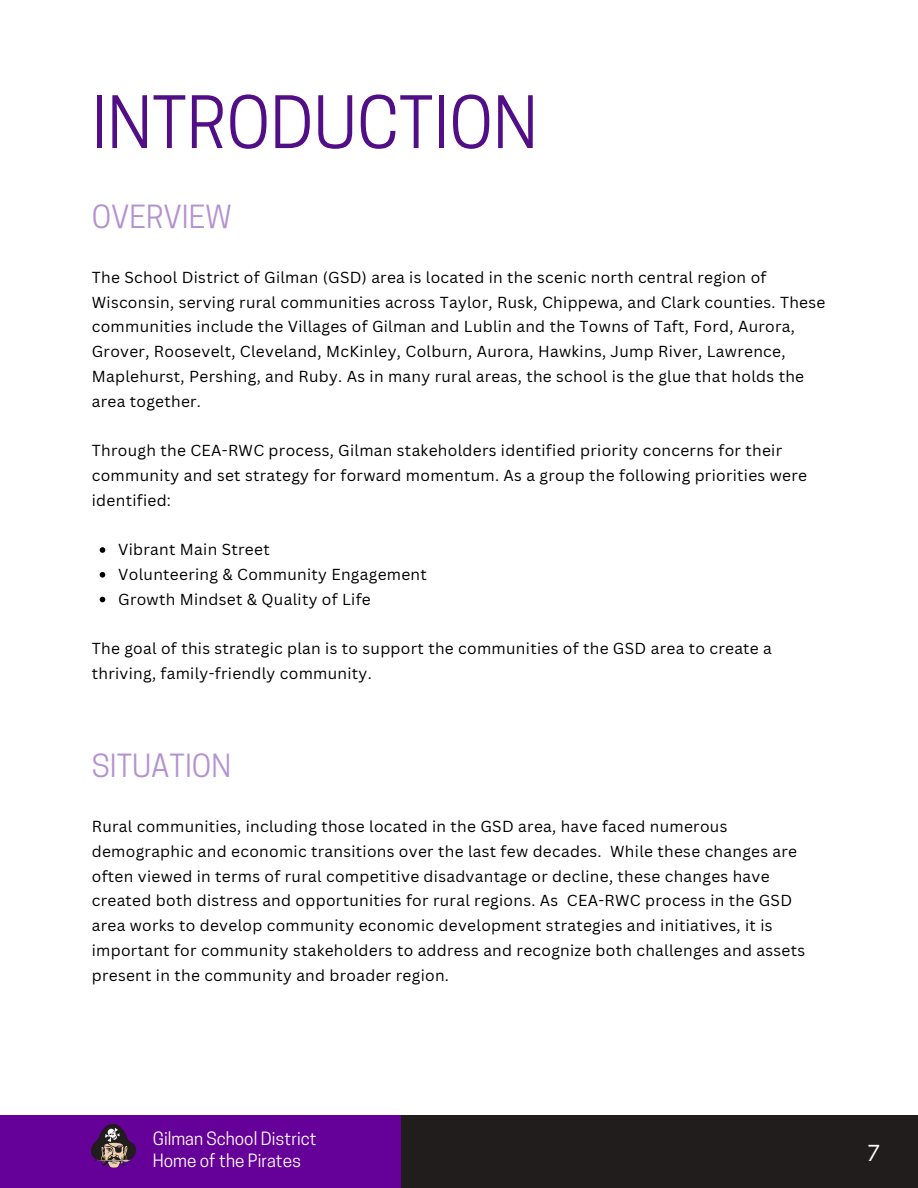
<style>
.page{position:relative;width:918px;height:1188px;background:#fff}
.page>*{position:absolute;margin:0;border:0;box-sizing:border-box;transform-origin:0 0}
.t1{font:67.8px "Cooper Hewitt";color:#510e86}
.t2{font:30px "Cooper Hewitt";color:#b492cf}
.t3{font:21.45px "Now";color:#fff}
.t4{font:17.25px/22.5px "Cooper Hewitt";color:#fff}
.t5{font:15.45px/24.8px "Canva Sans";letter-spacing:.02em;color:#000}
</style>
<div class="page">
<svg style="left:100px;top:547px;width:5px;height:6px"></svg>
<svg style="left:100px;top:572px;width:5px;height:6px"></svg>
<svg style="left:100px;top:597px;width:5px;height:5px"></svg>
<div style="left:319px;top:1115px;width:599px;height:73px;background:#211d1c"></div>
<div style="left:0;top:1115px;width:400px;height:73px;background:#650198"></div>
<img style="left:92px;top:1125px;width:44px;height:42px">
<p class="t1" style="left:92px;top:97px;width:447px">INTRODUCTION</p>
<p class="t2" style="left:92px;top:205px;width:142px">OVERVIEW</p>
<p class="t5" style="left:92px;top:264px;width:735px">The School District of Gilman (GSD) area is located in the scenic north central region of Wisconsin, serving rural communities across Taylor, Rusk, Chippewa, and Clark counties. These communities include the Villages of Gilman and Lublin and the Towns of Taft, Ford, Aurora, Grover, Roosevelt, Cleveland, McKinley, Colburn, Aurora, Hawkins, Jump River, Lawrence, Maplehurst, Pershing, and Ruby. As in many rural areas, the school is the glue that holds the area together.</p>
<p class="t5" style="left:92px;top:438px;width:717px">Through the CEA-RWC process, Gilman stakeholders identified priority concerns for their community and set strategy for forward momentum. As a group the following priorities were identified:</p>
<p class="t5" style="left:118px;top:537px;width:153px">Vibrant Main Street</p>
<p class="t5" style="left:118px;top:561px;width:310px">Volunteering &amp; Community Engagement</p>
<p class="t5" style="left:118px;top:586px;width:254px">Growth Mindset &amp; Quality of Life</p>
<p class="t5" style="left:92px;top:636px;width:682px">The goal of this strategic plan is to support the communities of the GSD area to create a thriving, family-friendly community.</p>
<p class="t2" style="left:92px;top:754px;width:141px">SITUATION</p>
<p class="t5" style="left:92px;top:814px;width:715px">Rural communities, including those located in the GSD area, have faced numerous demographic and economic transitions over the last few decades. While these changes are often viewed in terms of rural competitive disadvantage or decline, these changes have created both distress and opportunities for rural regions. As CEA-RWC process in the GSD area works to develop community economic development strategies and initiatives, it is important for community stakeholders to address and recognize both challenges and assets present in the community and broader region.</p>
<p class="t4" style="left:153px;top:1129px;width:165px">Gilman School District<br>Home of the Pirates</p>
<p class="t3" style="left:867px;top:1142px;width:14px">7</p>
</div>
